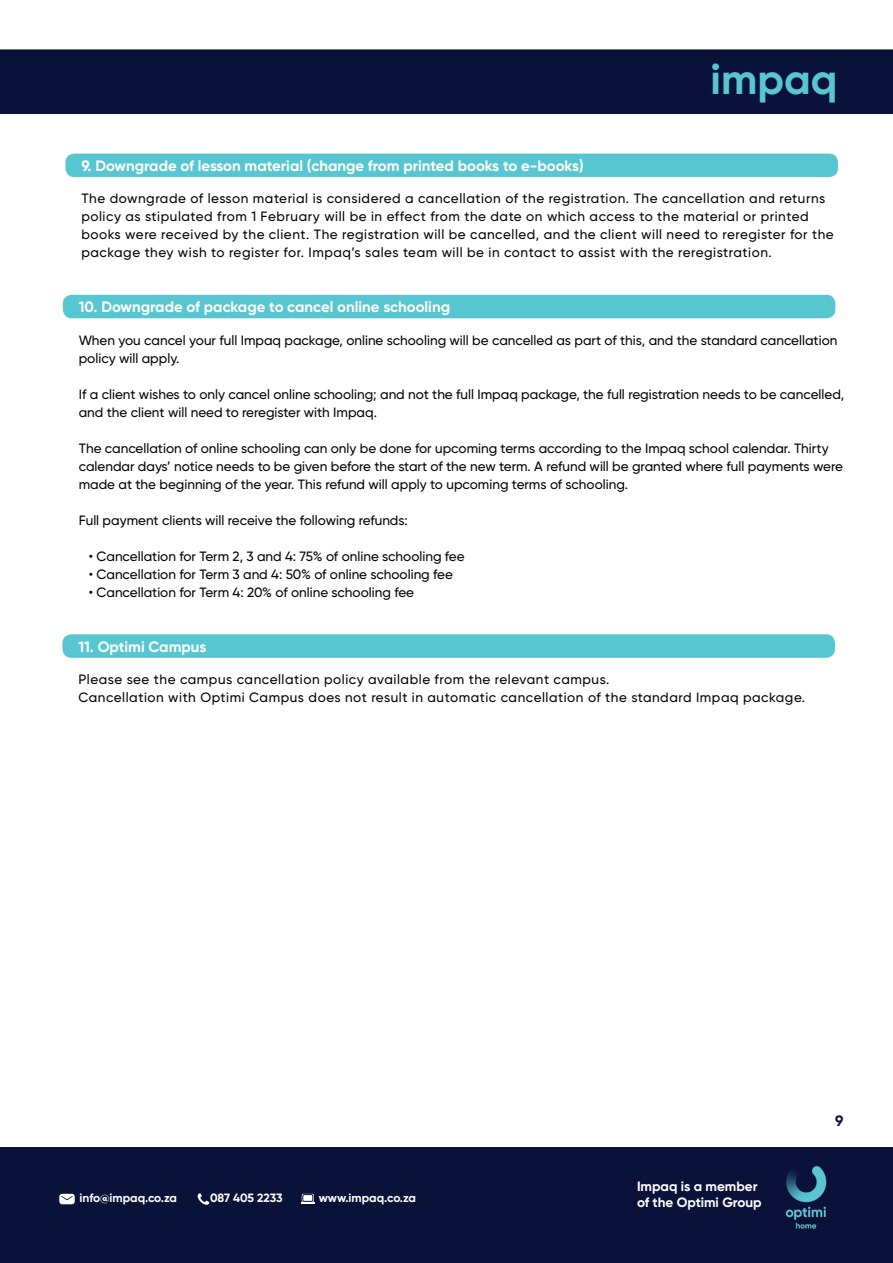
<style>
.page{position:relative;width:893px;height:1263px;background:#fff}
.page>*{position:absolute;margin:0;border:0;box-sizing:border-box;transform-origin:0 0}
.t1{font:700 42.6px "Gilroy";color:#58c6d0}
.t2{font:700 15px "Gilroy";color:#fff}
.t3{font:700 15px "Gilroy";color:#0b123a}
.t4{font:500 13.5px/18px "Gilroy";color:#040503}
.t5{font:500 13.5px/18px "Gilroy";letter-spacing:.04em;color:#040503}
.t6{font:700 13.5px/16.2px "Gilroy";color:#fff}
.t7{font:700 12px "Gilroy";color:#fff}
</style>
<div class="page">
<div style="left:0;top:49px;width:893px;height:65px;background:#0b123a"></div>
<div style="left:0;top:1148px;width:893px;height:115px;background:#0b123a"></div>
<div style="left:59px;top:1194px;width:16px;height:10px;background:#fff;border-radius:3px"></div>
<svg style="left:61px;top:1196px;width:12px;height:4px"></svg>
<svg style="left:198px;top:1193px;width:11px;height:12px"></svg>
<div style="left:302px;top:1194px;width:12px;height:8px;background:#fff;border-radius:2px"></div>
<div style="left:302px;top:1194px;width:11px;height:8px;border:1px solid #0b123a;border-radius:2px"></div>
<svg style="left:301px;top:1202px;width:14px;height:2px"></svg>
<img style="left:785px;top:1159px;width:42px;height:69px">
<div style="left:65px;top:154px;width:773px;height:23px;background:#58c6d0;border-radius:9px"></div>
<div style="left:63px;top:295px;width:772px;height:23px;background:#58c6d0;border-radius:9px"></div>
<div style="left:62px;top:634px;width:773px;height:24px;background:#58c6d0;border-radius:9px"></div>
<h1 class="t1" style="left:711px;top:52px;width:128px">impaq</h1>
<p class="t2" style="left:81px;top:156px;width:504px">9. Downgrade of lesson material (change from printed books to e-books)</p>
<p class="t5" style="left:81px;top:189px;width:754px">The downgrade of lesson material is considered a cancellation of the registration. The cancellation and returns policy as stipulated from 1 February will be in effect from the date on which access to the material or printed books were received by the client. The registration will be cancelled, and the client will need to reregister for the package they wish to register for. Impaq’s sales team will be in contact to assist with the reregistration.</p>
<p class="t2" style="left:79px;top:298px;width:373px">10. Downgrade of package to cancel online schooling</p>
<p class="t4" style="left:79px;top:331px;width:760px">When you cancel your full Impaq package, online schooling will be cancelled as part of this, and the standard cancellation policy will apply.</p>
<p class="t4" style="left:79px;top:385px;width:767px">If a client wishes to only cancel online schooling; and not the full Impaq package, the full registration needs to be cancelled, and the client will need to reregister with Impaq.</p>
<p class="t4" style="left:79px;top:439px;width:766px">The cancellation of online schooling can only be done for upcoming terms according to the Impaq school calendar. Thirty calendar days’ notice needs to be given before the start of the new term. A refund will be granted where full payments were made at the beginning of the year. This refund will apply to upcoming terms of schooling.</p>
<p class="t4" style="left:79px;top:511px;width:331px">Full payment clients will receive the following refunds:</p>
<p class="t4" style="left:89px;top:547px;width:377px">• Cancellation for Term 2, 3 and 4: 75% of online schooling fee</p>
<p class="t4" style="left:89px;top:565px;width:366px">• Cancellation for Term 3 and 4: 50% of online schooling fee</p>
<p class="t4" style="left:89px;top:583px;width:327px">• Cancellation for Term 4: 20% of online schooling fee</p>
<p class="t2" style="left:78px;top:637px;width:130px">11. Optimi Campus</p>
<p class="t5" style="left:78px;top:670px;width:728px">Please see the campus cancellation policy available from the relevant campus.<br>Cancellation with Optimi Campus does not result in automatic cancellation of the standard Impaq package.</p>
<p class="t7" style="left:79px;top:1190px;width:99px">info@impaq.co.za</p>
<p class="t7" style="left:210px;top:1190px;width:74px">087 405 2233</p>
<p class="t7" style="left:319px;top:1190px;width:99px">www.impaq.co.za</p>
<p class="t6" style="left:637px;top:1178px;width:126px">Impaq is a member of the Optimi Group</p>
<p class="t3" style="left:835px;top:1112px;width:10px">9</p>
</div>
